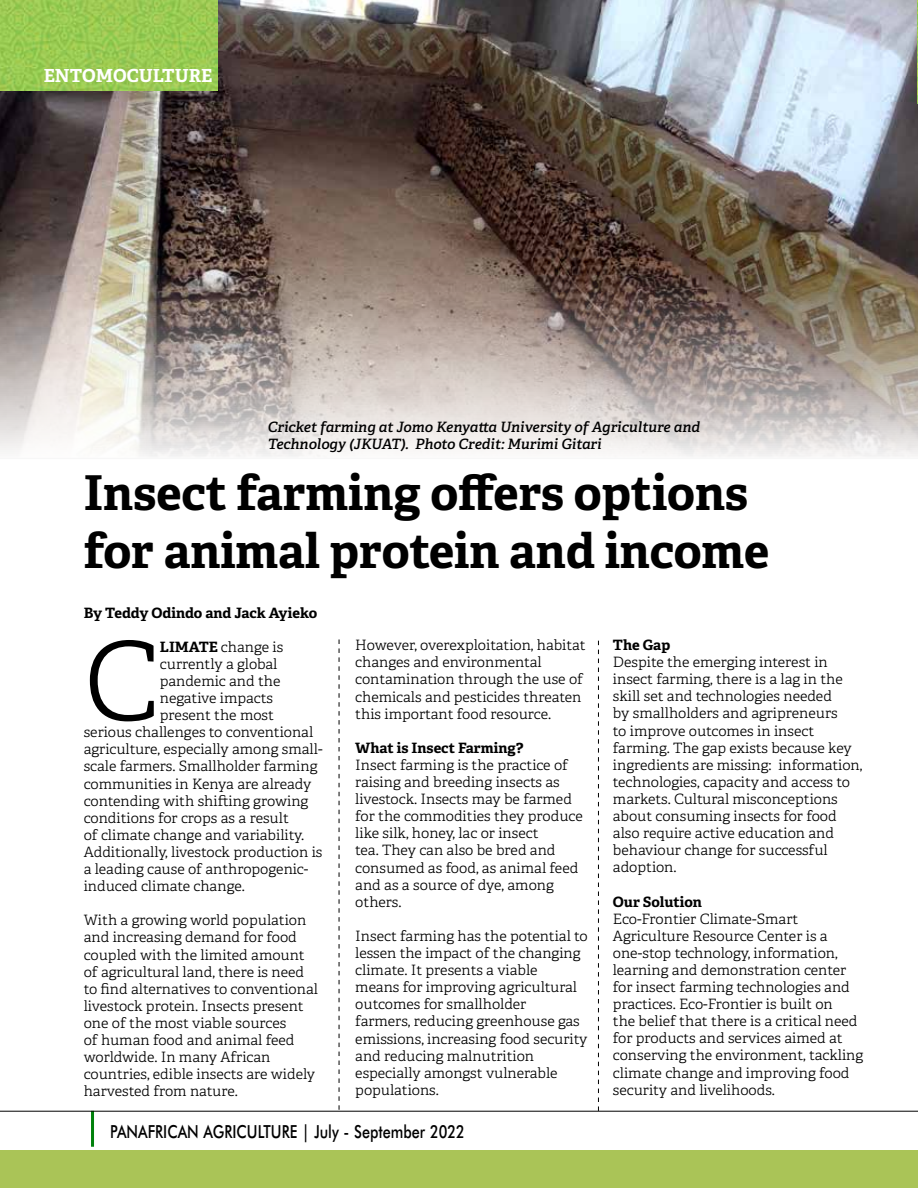
<style>
.page{position:relative;width:918px;height:1188px;background:#fff}
.page>*{position:absolute;margin:0;border:0;box-sizing:border-box;transform-origin:0 0}
.t1{font:300 108.75px "Adelle";color:#000}
.t2{font:700 48px/57.6px "Adelle";color:#000}
.t3{font:500 18px "Futura BT";color:#000;scale:.8 1}
.t4{font:700 18px "Adelle";color:#fff}
.t5{font:300 14.25px/17.1px "Adelle";color:#000}
.t6{font:italic 600 14.25px/17.1px "Adelle";color:#000}
.t7{font:700 14.25px "Adelle";color:#000}
.s1{font-weight:700}
</style>
<div class="page">
<div style="left:0;top:1150px;width:918px;height:38px;background:#aac457"></div>
<hr style="left:91px;top:1111px;width:3px;height:36px;background:#00810c">
<hr style="left:0;top:1111px;width:918px;height:1px;background:#000">
<img style="left:0;top:0;width:918px;height:457px">
<img style="left:917px;top:0;width:1px;height:103px">
<svg style="left:339px;top:639px;width:1px;height:471px"></svg>
<svg style="left:598px;top:641px;width:1px;height:470px"></svg>
<img style="left:0;top:0;width:217px;height:91px">
<p class="t4" style="left:44px;top:64px;width:169px">ENTOMOCULTURE</p>
<p class="t6" style="left:268px;top:419px;width:434px">Cricket farming at Jomo Kenyatta University of Agriculture and<br>Technology (JKUAT). Photo Credit: Murimi Gitari</p>
<h2 class="t2" style="left:84px;top:465px;width:687px">Insect farming offers options for animal protein and income</h2>
<p class="t7" style="left:84px;top:603px;width:235px">By Teddy Odindo and Jack Ayieko</p>
<h1 class="t1" style="left:84px;top:615px;width:78px">C</h1>
<p class="t5" style="left:160px;top:638px;width:125px"><span class="s1">limate</span> change is</p>
<p class="t5" style="left:160px;top:655px;width:119px">currently a global</p>
<p class="t5" style="left:160px;top:673px;width:122px">pandemic and the</p>
<p class="t5" style="left:160px;top:690px;width:115px">negative impacts</p>
<p class="t5" style="left:160px;top:707px;width:116px">present the most</p>
<p class="t5" style="left:84px;top:724px;width:231px">serious challenges to conventional</p>
<p class="t5" style="left:84px;top:741px;width:240px">agriculture, especially among small-</p>
<p class="t5" style="left:84px;top:758px;width:235px">scale farmers. Smallholder farming</p>
<p class="t5" style="left:84px;top:775px;width:229px">communities in Kenya are already</p>
<p class="t5" style="left:84px;top:792px;width:226px">contending with shifting growing</p>
<p class="t5" style="left:84px;top:809px;width:207px">conditions for crops as a result</p>
<p class="t5" style="left:84px;top:826px;width:222px">of climate change and variability.</p>
<p class="t5" style="left:84px;top:844px;width:240px">Additionally, livestock production is</p>
<p class="t5" style="left:84px;top:861px;width:226px">a leading cause of anthropogenic-</p>
<p class="t5" style="left:84px;top:878px;width:163px">induced climate change.</p>
<p class="t5" style="left:84px;top:912px;width:236px">With a growing world population and increasing demand for food coupled with the limited amount of agricultural land, there is need to find alternatives to conventional livestock protein. Insects present one of the most viable sources<br>of human food and animal feed worldwide. In many African countries, edible insects are widely harvested from nature.</p>
<p class="t5" style="left:355px;top:637px;width:232px">However, overexploitation, habitat changes and environmental contamination through the use of chemicals and pesticides threaten this important food resource.</p>
<p class="t7" style="left:355px;top:739px;width:170px">What is Insect Farming?</p>
<p class="t5" style="left:355px;top:757px;width:229px">Insect farming is the practice of raising and breeding insects as livestock. Insects may be farmed for the commodities they produce like silk, honey, lac or insect<br>tea. They can also be bred and consumed as food, as animal feed and as a source of dye, among others.</p>
<p class="t5" style="left:355px;top:928px;width:234px">Insect farming has the potential to lessen the impact of the changing climate. It presents a viable<br>means for improving agricultural outcomes for smallholder<br>farmers, reducing greenhouse gas emissions, increasing food security and reducing malnutrition especially amongst vulnerable populations.</p>
<p class="t3" style="left:110px;top:1121px;width:445px">PANAFRICAN AGRICULTURE | JULY - SEPTEMBER 2022</p>
<p class="t7" style="left:613px;top:636px;width:59px">The Gap</p>
<p class="t5" style="left:613px;top:654px;width:251px">Despite the emerging interest in insect farming, there is a lag in the skill set and technologies needed<br>by smallholders and agripreneurs<br>to improve outcomes in insect farming. The gap exists because key ingredients are missing: information, technologies, capacity and access to markets. Cultural misconceptions about consuming insects for food also require active education and behaviour change for successful adoption.</p>
<p class="t7" style="left:613px;top:892px;width:91px">Our Solution</p>
<p class="t5" style="left:613px;top:910px;width:252px">Eco-Frontier Climate-Smart Agriculture Resource Center is a one-stop technology, information, learning and demonstration center for insect farming technologies and practices. Eco-Frontier is built on<br>the belief that there is a critical need for products and services aimed at conserving the environment, tackling climate change and improving food security and livelihoods.</p>
</div>
